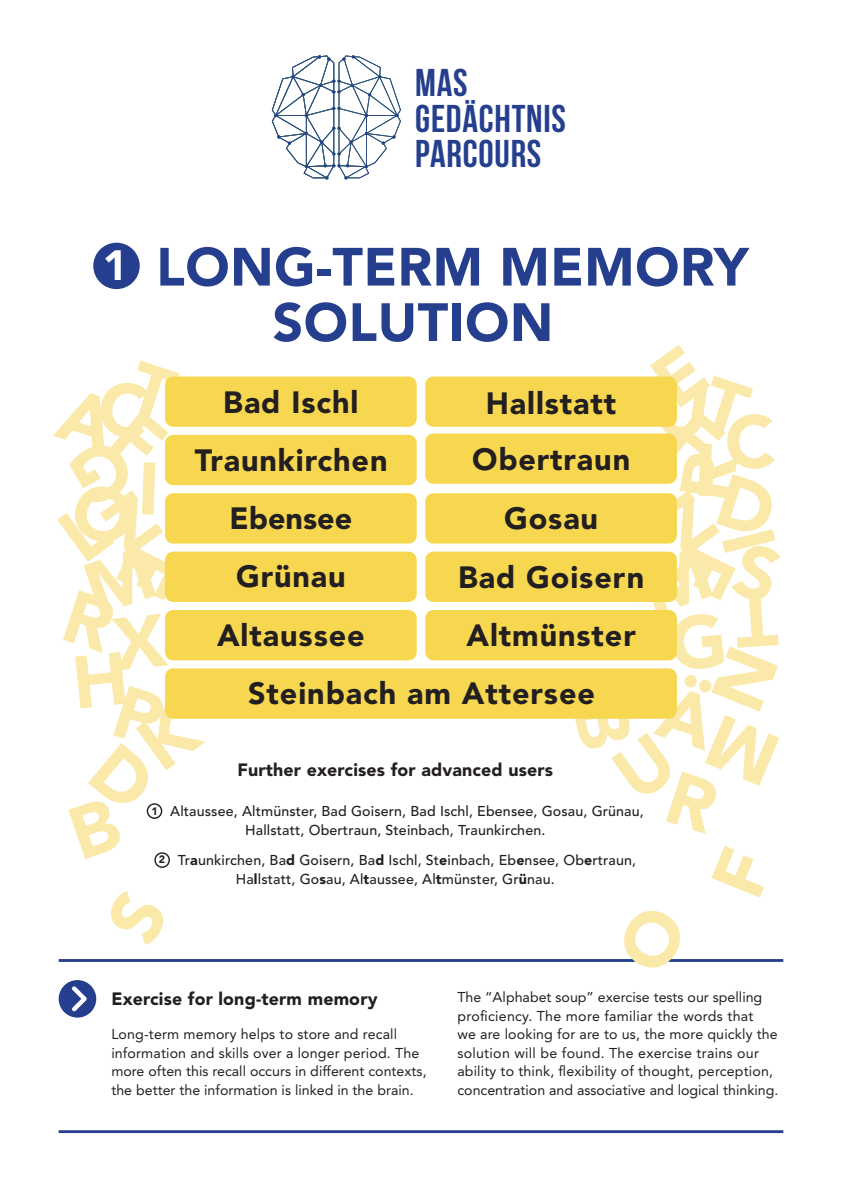
<style>
.page{position:relative;width:842px;height:1191px;background:#fff}
.page>*{position:absolute;margin:0;border:0;box-sizing:border-box;transform-origin:0 0}
.t1{font:900 53.2px/55.4px "Avenir LT Std";letter-spacing:.01em;color:#253f8e;text-align:center}
.t2{font:700 38.5px/35.6px "Bebas Neue";letter-spacing:.02em;color:#253f8e}
.t3{font:900 30.5px/58.4px "Avenir LT Std";letter-spacing:.03em;color:#231f20;text-align:center}
.t4{font:900 17.8px "Avenir LT Std";letter-spacing:.01em;color:#231f20}
.t5{font:14.2px/18.5px "Avenir LT Std";letter-spacing:.01em;color:#231f20}
.t6{font:500 14.2px/18.5px "Avenir LT Std";letter-spacing:.01em;color:#231f20;text-align:center}
.s1{font-size:41.9px;color:#fff}
.s2{font-weight:900;font-size:10.7px}
.s3{font-weight:900}
</style>
<div class="page">
<div style="left:93px;top:243px;width:47px;height:46px;background:#253f8e;border-radius:50%"></div>
<div style="left:154px;top:852px;width:16px;height:16px;border:1px solid #231f20;border-radius:50%"></div>
<div style="left:165px;top:376px;width:252px;height:51px;background:#f6d74f;border-radius:8px"></div>
<div style="left:425px;top:376px;width:252px;height:51px;background:#f6d74f;border-radius:8px"></div>
<div style="left:425px;top:433px;width:252px;height:51px;background:#f6d74f;border-radius:8px"></div>
<div style="left:425px;top:493px;width:252px;height:50px;background:#f6d74f;border-radius:8px"></div>
<div style="left:425px;top:551px;width:252px;height:51px;background:#f6d74f;border-radius:8px"></div>
<div style="left:425px;top:610px;width:252px;height:50px;background:#f6d74f;border-radius:8px"></div>
<div style="left:165px;top:493px;width:252px;height:50px;background:#f6d74f;border-radius:8px"></div>
<div style="left:165px;top:551px;width:252px;height:51px;background:#f6d74f;border-radius:8px"></div>
<div style="left:165px;top:610px;width:252px;height:50px;background:#f6d74f;border-radius:8px"></div>
<div style="left:165px;top:435px;width:252px;height:50px;background:#f6d74f;border-radius:8px"></div>
<div style="left:165px;top:668px;width:512px;height:50px;background:#f6d74f;border-radius:8px"></div>
<div style="left:59px;top:980px;width:37px;height:37px;background:#253f8e;border-radius:50%"></div>
<svg style="left:72px;top:986px;width:15px;height:26px"></svg>
<hr style="left:59px;top:959px;width:724px;height:3px;background:#253f8e">
<hr style="left:59px;top:1130px;width:724px;height:3px;background:#253f8e">
<svg style="left:272px;top:55px;width:129px;height:124px"></svg>
<svg style="left:573px;top:376px;width:104px;height:343px"></svg>
<svg style="left:614px;top:959px;width:76px;height:3px"></svg>
<svg style="left:146px;top:376px;width:60px;height:483px"></svg>
<p class="t2" style="left:415px;top:65px;width:152px">MAS<br>GEDÄCHTNIS<br>PARCOURS</p>
<p class="t1" style="left:103px;top:239px;width:647px"><span class="s1">1</span> LONG-TERM MEMORY<br>SOLUTION</p>
<p class="t3" style="left:223px;top:373px;width:137px">Bad Ischl</p>
<p class="t3" style="left:472px;top:375px;width:160px;line-height:56.2px">Hallstatt<br>Obertraun</p>
<p class="t3" style="left:458px;top:489px;width:188px">Gosau<br>Bad Goisern<br>Altmünster</p>
<p class="t3" style="left:195px;top:431px;width:194px">Traunkirchen</p>
<p class="t3" style="left:217px;top:489px;width:149px">Ebensee<br>Grünau<br>Altaussee</p>
<p class="t3" style="left:248px;top:664px;width:348px">Steinbach am Attersee</p>
<p class="t4" style="left:237px;top:759px;width:317px">Further exercises for advanced users</p>
<p class="t6" style="left:151px;top:802px;width:494px"><span class="s2">1</span> Altaussee, Altmünster, Bad Goisern, Bad Ischl, Ebensee, Gosau, Grünau,<br>Hallstatt, Obertraun, Steinbach, Traunkirchen.</p>
<p class="t6" style="left:159px;top:851px;width:479px"><span class="s2">2</span> Tr<span class="s3">a</span>unkirchen, Ba<span class="s3">d</span> Goisern, Ba<span class="s3">d</span> Ischl, St<span class="s3">e</span>inbach, Eb<span class="s3">e</span>nsee, Ob<span class="s3">e</span>rtraun,<br>Ha<span class="s3">l</span>lstatt, Go<span class="s3">s</span>au, Al<span class="s3">t</span>aussee, Al<span class="s3">t</span>münster, Gr<span class="s3">ü</span>nau.</p>
<p class="t4" style="left:111px;top:988px;width:268px">Exercise for long-term memory</p>
<p class="t5" style="left:111px;top:1025px;width:317px">Long-term memory helps to store and recall information and skills over a longer period. The more often this recall occurs in different contexts, the better the information is linked in the brain.</p>
<p class="t5" style="left:457px;top:988px;width:322px">The “Alphabet soup” exercise tests our spelling proficiency. The more familiar the words that<br>we are looking for are to us, the more quickly the solution will be found. The exercise trains our ability to think, flexibility of thought, perception, concentration and associative and logical thinking.</p>
</div>
